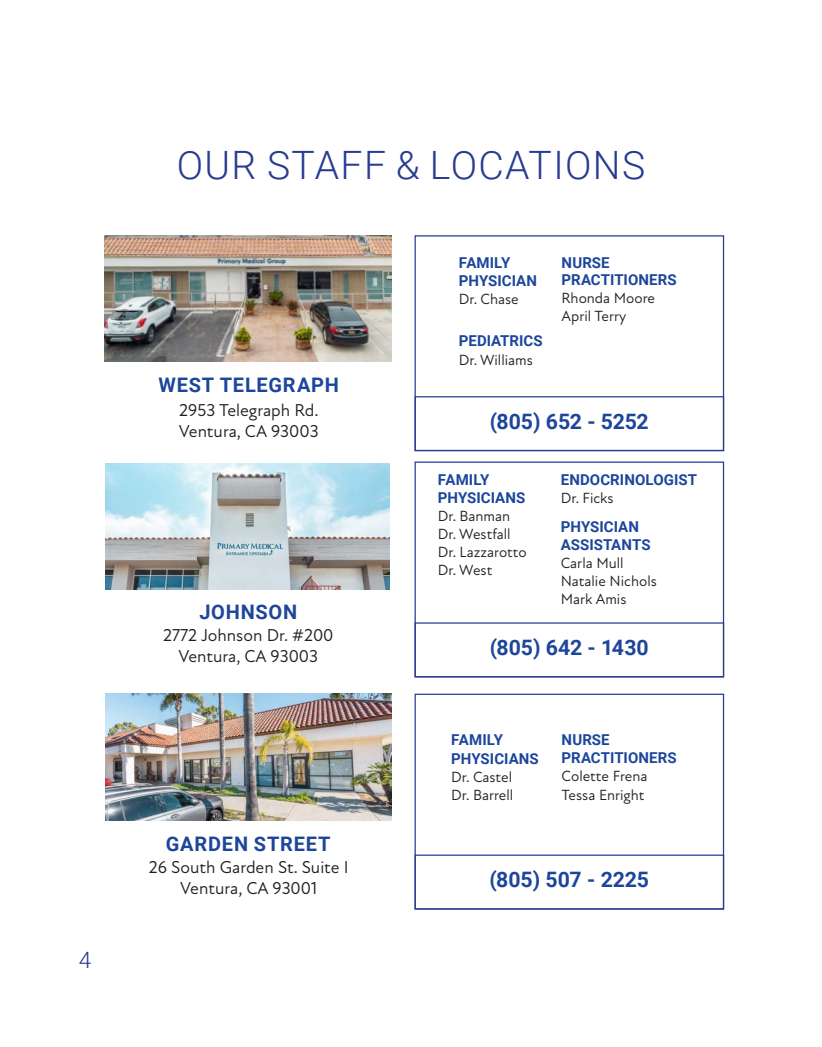
<style>
.page{position:relative;width:822px;height:1047px;background:#fff}
.page>*{position:absolute;margin:0;border:0;box-sizing:border-box;transform-origin:0 0}
.t1{font:300 39px "Roboto";letter-spacing:.035em;color:#283b91}
.t2{font:300 22.5px "Roboto";color:#283891}
.Body_Text__Justify{font:700 21.25px "Roboto";letter-spacing:-.005em;color:#1d469b}
.Body_Text__Justify-2{font:700 20px "Roboto";letter-spacing:.04em;color:#1d469b}
.t3{font:17.5px "New Atten";color:#231f20}
.t4{font:15px "New Atten";color:#231f20}
.Body_Text__Justify-3{font:700 15px/18px "Roboto";letter-spacing:.005em;color:#1d469b}
</style>
<div class="page">
<img style="left:105px;top:235px;width:286px;height:127px">
<div style="left:414px;top:396px;width:309px;height:55px;border:1px solid #283b91"></div>
<img style="left:105px;top:463px;width:285px;height:126px">
<img style="left:105px;top:693px;width:286px;height:127px">
<div style="left:414px;top:622px;width:309px;height:55px;border:1px solid #283b91"></div>
<div style="left:414px;top:854px;width:309px;height:55px;border:1px solid #283b91"></div>
<h2 class="t2" style="left:79px;top:944px;width:14px">4</h2>
<p class="t1" style="left:177px;top:137px;width:470px">OUR STAFF &amp; LOCATIONS</p>
<p class="Body_Text__Justify-2" style="left:158px;top:370px;width:182px">WEST TELEGRAPH</p>
<p class="t3" style="left:179px;top:399px;width:141px">2953 Telegraph Rd.</p>
<p class="t3" style="left:179px;top:420px;width:141px">Ventura, CA 93003</p>
<p class="Body_Text__Justify-2" style="left:199px;top:597px;width:99px">JOHNSON</p>
<p class="t3" style="left:163px;top:624px;width:172px">2772 Johnson Dr. #200</p>
<p class="t3" style="left:178px;top:645px;width:141px">Ventura, CA 93003</p>
<p class="Body_Text__Justify-2" style="left:166px;top:829px;width:166px">GARDEN STREET</p>
<p class="t3" style="left:149px;top:856px;width:201px">26 South Garden St. Suite I</p>
<p class="t3" style="left:180px;top:877px;width:138px">Ventura, CA 93001</p>
<p class="Body_Text__Justify-3" style="left:458px;top:253px;width:53px">FAMILY</p>
<p class="Body_Text__Justify-3" style="left:458px;top:271px;width:80px">PHYSICIAN</p>
<p class="t4" style="left:458px;top:290px;width:61px">Dr. Chase</p>
<p class="Body_Text__Justify-3" style="left:458px;top:331px;width:85px">PEDIATRICS</p>
<p class="t4" style="left:458px;top:350px;width:75px">Dr. Williams</p>
<p class="Body_Text__Justify-3" style="left:561px;top:253px;width:50px">NURSE</p>
<p class="Body_Text__Justify-3" style="left:561px;top:269px;width:116px">PRACTITIONERS</p>
<p class="t4" style="left:561px;top:288px;width:95px">Rhonda Moore</p>
<p class="t4" style="left:561px;top:306px;width:66px">April Terry</p>
<p class="Body_Text__Justify" style="left:490px;top:406px;width:160px">(805) 652 - 5252</p>
<p class="Body_Text__Justify-3" style="left:438px;top:470px;width:53px">FAMILY</p>
<p class="Body_Text__Justify-3" style="left:438px;top:488px;width:89px">PHYSICIANS</p>
<p class="t4" style="left:438px;top:507px;width:74px">Dr. Banman</p>
<p class="t4" style="left:438px;top:525px;width:74px">Dr. Westfall</p>
<p class="t4" style="left:438px;top:543px;width:90px">Dr. Lazzarotto</p>
<p class="t4" style="left:438px;top:561px;width:56px">Dr. West</p>
<p class="Body_Text__Justify-3" style="left:560px;top:470px;width:138px">ENDOCRINOLOGIST</p>
<p class="t4" style="left:560px;top:489px;width:54px">Dr. Ficks</p>
<p class="Body_Text__Justify-3" style="left:560px;top:517px;width:80px">PHYSICIAN</p>
<p class="Body_Text__Justify-3" style="left:560px;top:535px;width:91px">ASSISTANTS</p>
<p class="t4" style="left:560px;top:554px;width:64px">Carla Mull</p>
<p class="t4" style="left:560px;top:572px;width:98px">Natalie Nichols</p>
<p class="t4" style="left:560px;top:590px;width:67px">Mark Amis</p>
<p class="Body_Text__Justify" style="left:489px;top:632px;width:160px">(805) 642 - 1430</p>
<p class="Body_Text__Justify-3" style="left:451px;top:730px;width:53px">FAMILY</p>
<p class="Body_Text__Justify-3" style="left:451px;top:748px;width:89px">PHYSICIANS</p>
<p class="t4" style="left:451px;top:767px;width:62px">Dr. Castel</p>
<p class="t4" style="left:451px;top:785px;width:63px">Dr. Barrell</p>
<p class="Body_Text__Justify-3" style="left:561px;top:730px;width:116px">NURSE<br>PRACTITIONERS</p>
<p class="t4" style="left:561px;top:767px;width:87px">Colette Frena</p>
<p class="t4" style="left:561px;top:785px;width:84px">Tessa Enright</p>
<p class="Body_Text__Justify" style="left:489px;top:864px;width:161px">(805) 507 - 2225</p>
</div>
